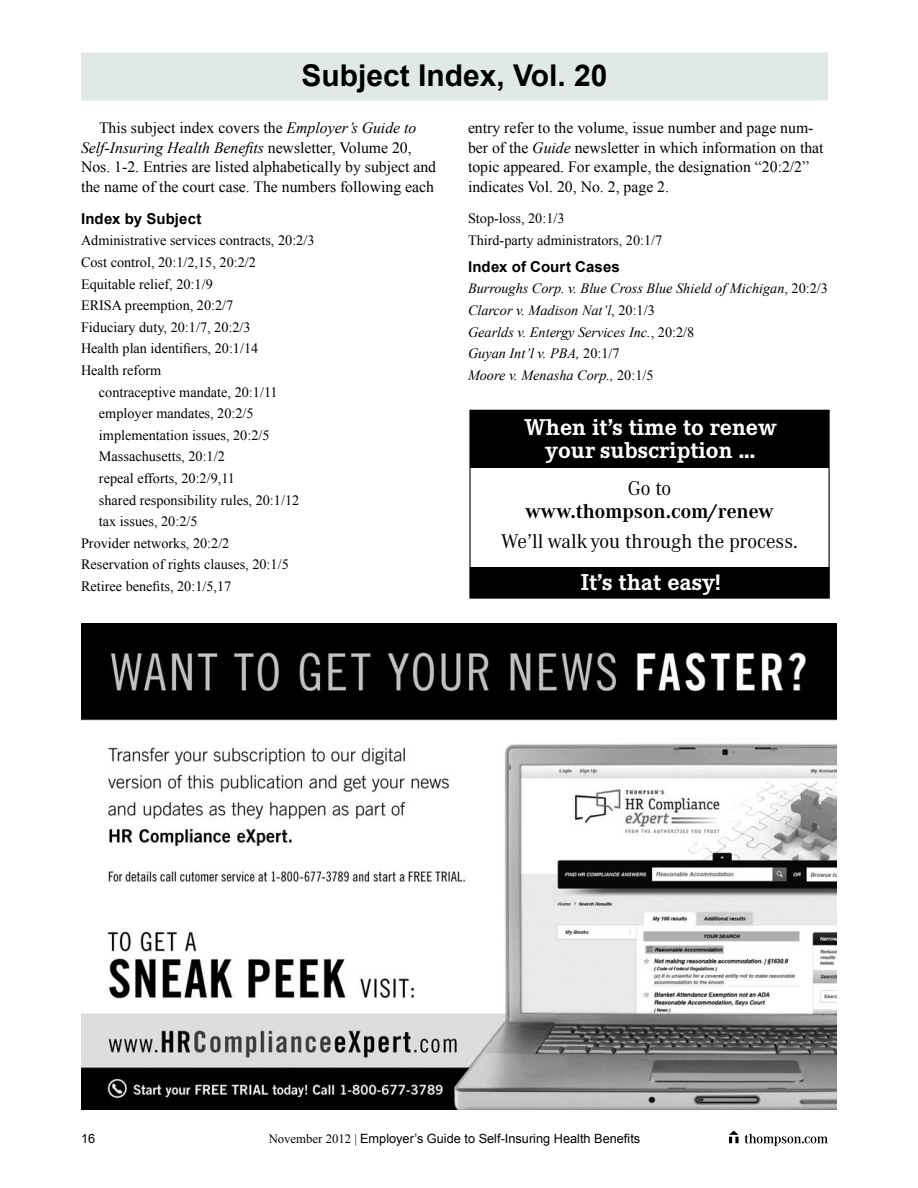
<style>
.page{position:relative;width:918px;height:1188px;background:#fff}
.page>*{position:absolute;margin:0;border:0;box-sizing:border-box;transform-origin:0 0}
.t1{font:700 30px "Arial";color:#000}
.t2{font:700 22.5px/22.5px "Corporate EBQ";color:#fff;text-align:center}
.t3{font:19.5px "Corporate ABQ";color:#000}
.t4{font:700 19.5px "Corporate ABQ";color:#000}
.t5{font:15.75px/19.5px "Times New Roman";color:#000}
.t6{font:700 15px "Arial";letter-spacing:.005em;color:#000}
.t7{font:14.25px/21.6px "Times New Roman";color:#000}
.t8{font:italic 14.25px/21.6px "Times New Roman";color:#000}
.t9{font:12.75px "Arial";color:#000}
.s1{font-style:italic}
.s2{font-style:normal}
.s3{font-family:"Times New Roman"}
</style>
<div class="page">
<svg style="left:729px;top:1131px;width:10px;height:12px"></svg>
<svg style="left:745px;top:1134px;width:83px;height:12px"></svg>
<div style="left:81px;top:52px;width:747px;height:48px;background:#e0e9e6"></div>
<img style="left:81px;top:623px;width:756px;height:486px">
<div style="left:470px;top:568px;width:359px;height:30px;background:#000"></div>
<div style="left:470px;top:567px;width:359px;height:31px;border:1px solid #000"></div>
<div style="left:470px;top:410px;width:359px;height:57px;background:#000"></div>
<div style="left:469px;top:410px;width:361px;height:188px;border:1px solid #000"></div>
<h1 class="t1" style="left:301px;top:55px;width:308px">Subject Index, Vol. 20</h1>
<p class="t5" style="left:81px;top:118px;width:357px;text-indent:18px">This subject index covers the <span class="s1">Employer’s Guide to Self-Insuring Health Benefits</span> newsletter, Volume 20, Nos. 1-2. Entries are listed alphabetically by subject and the name of the court case. The numbers following each</p>
<p class="t5" style="left:468px;top:118px;width:357px">entry refer to the volume, issue number and page num&shy;ber of the <span class="s1">Guide</span> newsletter in which information on that topic appeared. For example, the designation “20:2/2” indicates Vol. 20, No. 2, page 2.</p>
<p class="t6" style="left:81px;top:209px;width:122px">Index by Subject</p>
<p class="t7" style="left:81px;top:230px;width:235px">Administrative services contracts, 20:2/3</p>
<p class="t7" style="left:81px;top:251px;width:176px">Cost control, 20:1/2,15, 20:2/2</p>
<p class="t7" style="left:81px;top:273px;width:133px">Equitable relief, 20:1/9</p>
<p class="t7" style="left:81px;top:294px;width:154px">ERISA preemption, 20:2/7</p>
<p class="t7" style="left:81px;top:316px;width:171px">Fiduciary duty, 20:1/7, 20:2/3</p>
<p class="t7" style="left:81px;top:338px;width:179px">Health plan identifiers, 20:1/14</p>
<p class="t7" style="left:81px;top:359px;width:82px">Health reform</p>
<p class="t7" style="left:99px;top:381px;width:180px">contraceptive mandate, 20:1/11</p>
<p class="t7" style="left:99px;top:402px;width:156px">employer mandates, 20:2/5</p>
<p class="t7" style="left:99px;top:424px;width:172px">implementation issues, 20:2/5</p>
<p class="t7" style="left:99px;top:446px;width:127px">Massachusetts, 20:1/2</p>
<p class="t7" style="left:99px;top:467px;width:138px">repeal efforts, 20:2/9,11</p>
<p class="t7" style="left:99px;top:489px;width:202px">shared responsibility rules, 20:1/12</p>
<p class="t7" style="left:99px;top:510px;width:100px">tax issues, 20:2/5</p>
<p class="t7" style="left:81px;top:532px;width:150px">Provider networks, 20:2/2</p>
<p class="t7" style="left:81px;top:554px;width:209px">Reservation of rights clauses, 20:1/5</p>
<p class="t7" style="left:81px;top:575px;width:152px">Retiree benefits, 20:1/5,17</p>
<p class="t7" style="left:468px;top:208px;width:196px">Stop-loss, 20:1/3<br>Third-party administrators, 20:1/7</p>
<p class="t6" style="left:468px;top:257px;width:153px">Index of Court Cases</p>
<p class="t8" style="left:468px;top:278px;width:361px">Burroughs Corp. v. Blue Cross Blue Shield of Michigan<span class="s2">, 20:2/3<br></span>Clarcor v. Madison Nat’l<span class="s2">, 20:1/3<br></span>Gearlds v. Entergy Services Inc.<span class="s2">, 20:2/8<br></span>Guyan Int’l v. PBA, <span class="s2">20:1/7<br></span>Moore v. Menasha Corp., <span class="s2">20:1/5</span></p>
<h2 class="t2" style="left:525px;top:416px;width:254px">When it’s time to renew your subscription ...</h2>
<h3 class="t3" style="left:628px;top:477px;width:45px">Go to</h3>
<h3 class="t4" style="left:525px;top:500px;width:250px">www.thompson.com/renew</h3>
<h3 class="t3" style="left:501px;top:530px;width:299px">We’ll walk you through the process.</h3>
<h2 class="t2" style="left:581px;top:571px;width:141px">It’s that easy!</h2>
<p class="t9" style="left:81px;top:1130px;width:16px">16</p>
<p class="t9" style="left:269px;top:1130px;width:373px"><span class="s3">November 2012 |</span> Employer’s Guide to Self-Insuring Health Benefits</p>
</div>
